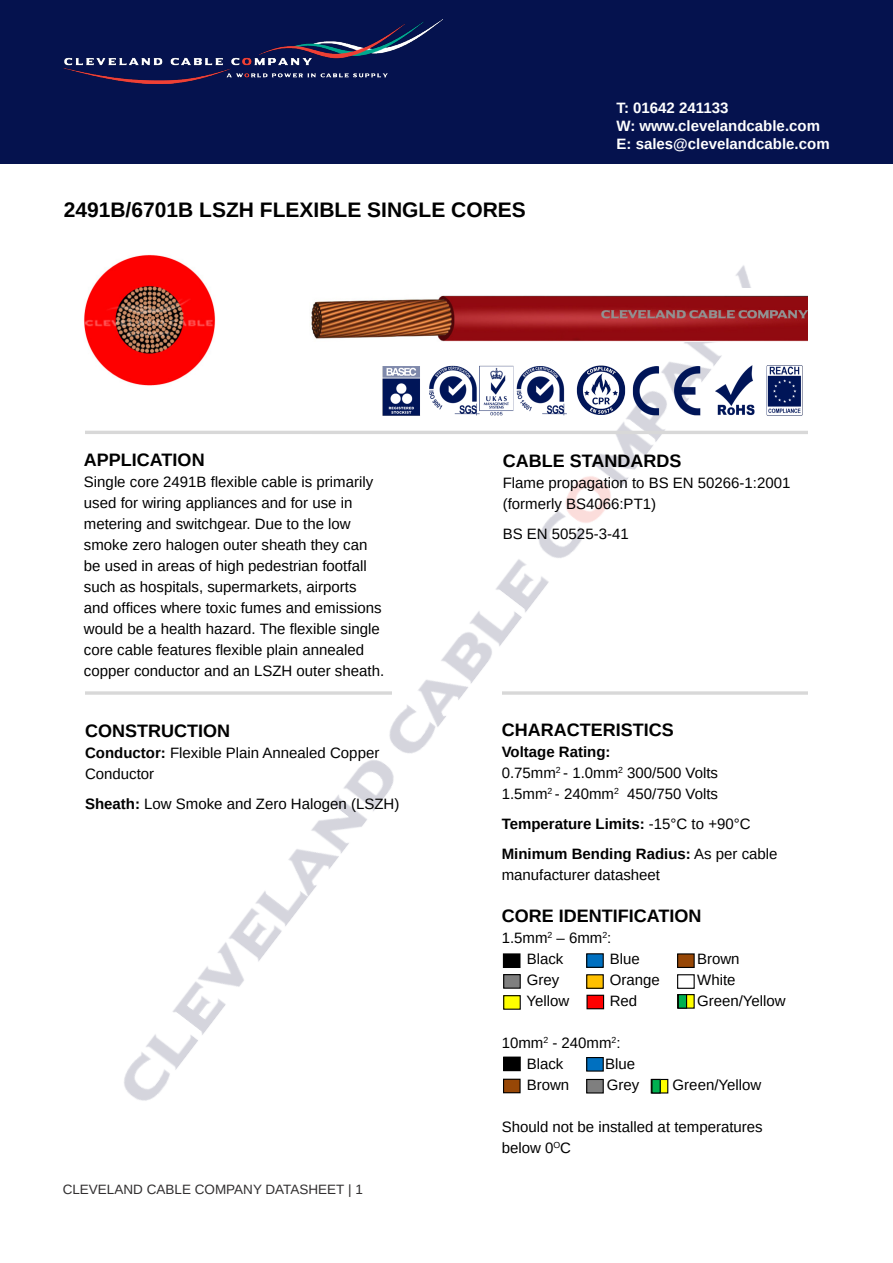
<style>
.page{position:relative;width:893px;height:1263px;background:#fff}
.page>*{position:absolute;margin:0;border:0;box-sizing:border-box;transform-origin:0 0}
.t1{font:700 21px "Arimo";color:#000}
.t2{font:700 18px "Arimo";color:#000}
.t3{font:15px/21px "Arimo";color:#000}
.t4{font:700 15px/18px "Arimo";color:#fff}
.t5{font:700 15px/30px "Arimo";color:#000}
.t6{font:13.5px "Arimo";color:#312f30}
.s1{font-weight:700}
.s2{font-weight:400}
</style>
<div class="page">
<div style="left:0;top:0;width:893px;height:164px;background:#05124e"></div>
<img style="left:64px;top:19px;width:378px;height:65px">
<img style="left:86px;top:265px;width:706px;height:836px">
<img style="left:84px;top:255px;width:141px;height:140px">
<img style="left:310px;top:289px;width:497px;height:52px">
<hr style="left:85px;top:431px;width:723px;height:3px;background:#d8d8d8">
<hr style="left:503px;top:691px;width:305px;height:4px;background:#d8d8d8">
<hr style="left:85px;top:691px;width:307px;height:4px;background:#d8d8d8">
<img style="left:377px;top:353px;width:426px;height:72px">
<div style="left:678px;top:954px;width:16px;height:13px;background:#974706"></div>
<div style="left:677px;top:953px;width:18px;height:15px;border:1px solid #000"></div>
<div style="left:504px;top:975px;width:16px;height:13px;background:#7f7f7f"></div>
<div style="left:503px;top:974px;width:18px;height:15px;border:1px solid #000"></div>
<div style="left:587px;top:995px;width:17px;height:14px;background:#f00"></div>
<div style="left:586px;top:995px;width:18px;height:14px;border:1px solid #000"></div>
<div style="left:503px;top:954px;width:17px;height:13px;background:#000"></div>
<div style="left:503px;top:953px;width:17px;height:15px;border:1px solid #000"></div>
<div style="left:587px;top:954px;width:16px;height:13px;background:#0070c0"></div>
<div style="left:586px;top:953px;width:18px;height:15px;border:1px solid #000"></div>
<svg style="left:687px;top:996px;width:6px;height:11px"></svg>
<div style="left:677px;top:994px;width:18px;height:15px;border:1px solid #000"></div>
<div style="left:678px;top:994px;width:9px;height:14px;background:#00b050"></div>
<div style="left:678px;top:994px;width:9px;height:15px;border:1px solid #000"></div>
<div style="left:587px;top:975px;width:16px;height:13px;background:#ffc000"></div>
<div style="left:586px;top:974px;width:18px;height:15px;border:1px solid #000"></div>
<div style="left:504px;top:996px;width:16px;height:13px;background:#ff0"></div>
<div style="left:503px;top:995px;width:18px;height:15px;border:1px solid #000"></div>
<div style="left:677px;top:974px;width:18px;height:15px;border:1px solid #000"></div>
<div style="left:504px;top:1057px;width:16px;height:14px;background:#000"></div>
<div style="left:503px;top:1056px;width:18px;height:15px;border:1px solid #000"></div>
<div style="left:587px;top:1057px;width:16px;height:14px;background:#0070c0"></div>
<div style="left:586px;top:1057px;width:18px;height:14px;border:1px solid #000"></div>
<div style="left:504px;top:1079px;width:16px;height:14px;background:#974706"></div>
<div style="left:503px;top:1079px;width:18px;height:14px;border:1px solid #000"></div>
<div style="left:587px;top:1079px;width:16px;height:14px;background:#7f7f7f"></div>
<div style="left:586px;top:1079px;width:18px;height:14px;border:1px solid #000"></div>
<div style="left:651px;top:1079px;width:17px;height:14px;background:#ff0"></div>
<div style="left:651px;top:1079px;width:17px;height:14px;border:1px solid #000"></div>
<div style="left:652px;top:1079px;width:8px;height:14px;background:#00b050"></div>
<div style="left:651px;top:1079px;width:10px;height:14px;border:1px solid #000"></div>
<h1 class="t1" style="left:64px;top:196px;width:464px">2491B/6701B LSZH FLEXIBLE SINGLE CORES</h1>
<p class="t4" style="left:617px;top:99px;width:215px">T: 01642 241133<br>W: www.clevelandcable.com<br>E: sales@clevelandcable.com</p>
<p class="t2" style="left:84px;top:448px;width:122px">APPLICATION</p>
<p class="t3" style="left:84px;top:472px;width:302px">Single core 2491B flexible cable is primarily used for wiring appliances and for use in metering and switchgear. Due to the low smoke zero halogen outer sheath they can be used in areas of high pedestrian footfall such as hospitals, supermarkets, airports and offices where toxic fumes and emissions would be a health hazard. The flexible single core cable features flexible plain annealed copper conductor and an LSZH outer sheath.</p>
<p class="t2" style="left:85px;top:718px;width:146px">CONSTRUCTION</p>
<p class="t3" style="left:85px;top:742px;width:296px"><span class="s1">Conductor:</span> Flexible Plain Annealed Copper<br>Conductor</p>
<p class="t3" style="left:85px;top:793px;width:316px"><span class="s1">Sheath:</span> Low Smoke and Zero Halogen (LSZH)</p>
<p class="t6" style="left:63px;top:1181px;width:302px">CLEVELAND CABLE COMPANY DATASHEET | 1</p>
<p class="t2" style="left:503px;top:448px;width:180px">CABLE STANDARDS</p>
<p class="t3" style="left:503px;top:472px;width:289px">Flame propagation to BS EN 50266-1:2001 (formerly BS4066:PT1)</p>
<p class="t3" style="left:503px;top:523px;width:127px">BS EN 50525-3-41</p>
<p class="t2" style="left:502px;top:717px;width:173px">CHARACTERISTICS</p>
<p class="t3" style="left:502px;top:741px;width:218px"><span class="s1">Voltage Rating:<br></span>0.75mm<sup>2</sup> - 1.0mm<sup>2</sup> 300/500 Volts<br>1.5mm<sup>2</sup> - 240mm<sup>2</sup> 450/750 Volts</p>
<p class="t5" style="left:502px;top:809px;width:277px">Temperature Limits: <span class="s2">-15°C to +90°C<br></span>Minimum Bending Radius: <span class="s2">As per cable</span></p>
<p class="t3" style="left:502px;top:864px;width:160px">manufacturer datasheet</p>
<p class="t2" style="left:502px;top:903px;width:201px">CORE IDENTIFICATION</p>
<p class="t3" style="left:527px;top:927px;width:86px;text-indent:-25px">1.5mm<sup>2</sup> – 6mm<sup>2</sup>:<br>Black</p>
<p class="t3" style="left:610px;top:948px;width:32px">Blue</p>
<p class="t3" style="left:697px;top:948px;width:44px">Brown</p>
<p class="t3" style="left:527px;top:969px;width:34px">Grey</p>
<p class="t3" style="left:610px;top:969px;width:52px">Orange</p>
<p class="t3" style="left:697px;top:969px;width:40px">White</p>
<p class="t3" style="left:526px;top:990px;width:44px">Yellow</p>
<p class="t3" style="left:610px;top:990px;width:29px">Red</p>
<p class="t3" style="left:697px;top:990px;width:90px">Green/Yellow</p>
<p class="t3" style="left:527px;top:1032px;width:95px;text-indent:-25px">10mm<sup>2</sup> - 240mm<sup>2</sup>:<br>Black</p>
<p class="t3" style="left:605px;top:1053px;width:32px">Blue</p>
<p class="t3" style="left:527px;top:1074px;width:44px">Brown</p>
<p class="t3" style="left:607px;top:1074px;width:34px">Grey</p>
<p class="t3" style="left:673px;top:1074px;width:90px">Green/Yellow</p>
<p class="t3" style="left:502px;top:1116px;width:262px">Should not be installed at temperatures below 0<sup>O</sup>C</p>
</div>
